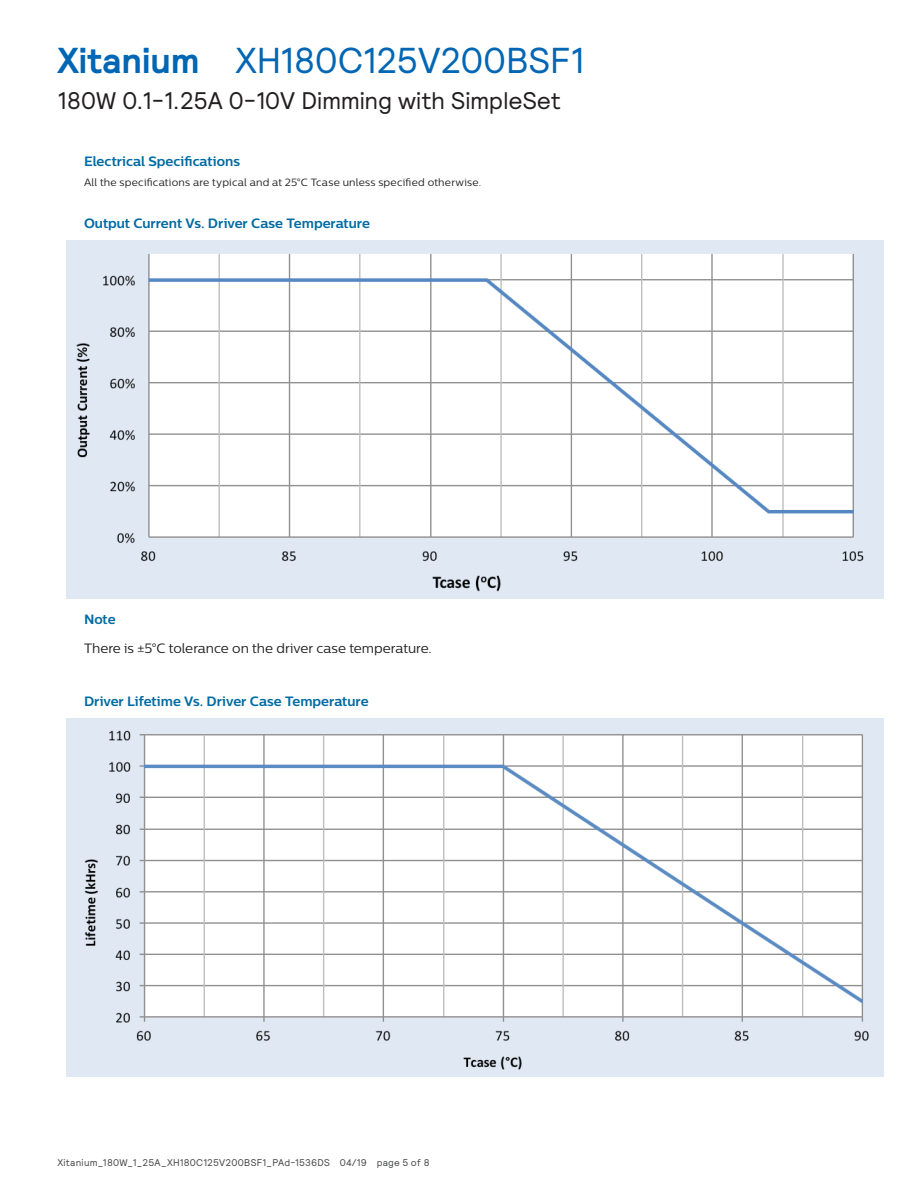
<style>
.page{position:relative;width:918px;height:1188px;background:#fff}
.page>*{position:absolute;margin:0;border:0;box-sizing:border-box;transform-origin:0 0}
.model_number_line_2{font:36px "Relative";letter-spacing:-.01em;color:#0166b3}
.model_number_line_2-2{font:24px "Relative";letter-spacing:-.01em;color:#231f20}
.Body_09{font:700 13.5px "Centrale Sans";letter-spacing:-.005em;color:#006ba3}
.Body_09-2{font:13.5px "Centrale Sans";color:#231f20}
.Body_09-3{font:10.5px "Centrale Sans";letter-spacing:.02em;color:#231f20}
.t1{font:9.75px "Relative";letter-spacing:.02em;color:#454647}
.s1{font-weight:700}
</style>
<div class="page">
<img style="left:66px;top:240px;width:817px;height:358px">
<img style="left:66px;top:718px;width:817px;height:359px">
<p class="model_number_line_2" style="left:57px;top:37px;width:529px"><span class="s1">Xitanium</span> XH180C125V200BSF1</p>
<p class="model_number_line_2-2" style="left:57px;top:85px;width:505px">180W 0.1-1.25A 0-10V Dimming with SimpleSet</p>
<p class="Body_09" style="left:84px;top:153px;width:157px">Electrical Specifications</p>
<p class="Body_09-3" style="left:84px;top:176px;width:399px">All the specifications are typical and at 25°C Tcase unless specified otherwise.</p>
<p class="Body_09" style="left:84px;top:215px;width:287px">Output Current Vs. Driver Case Temperature</p>
<p class="Body_09" style="left:84px;top:611px;width:33px">Note</p>
<p class="Body_09-2" style="left:84px;top:640px;width:349px">There is ±5°C tolerance on the driver case temperature.</p>
<p class="Body_09" style="left:84px;top:693px;width:286px">Driver Lifetime Vs. Driver Case Temperature</p>
<p class="t1" style="left:57px;top:1156px;width:374px">Xitanium_180W_1_25A_XH180C125V200BSF1_PAd-1536DS 04/19 page 5 of 8</p>
</div>
